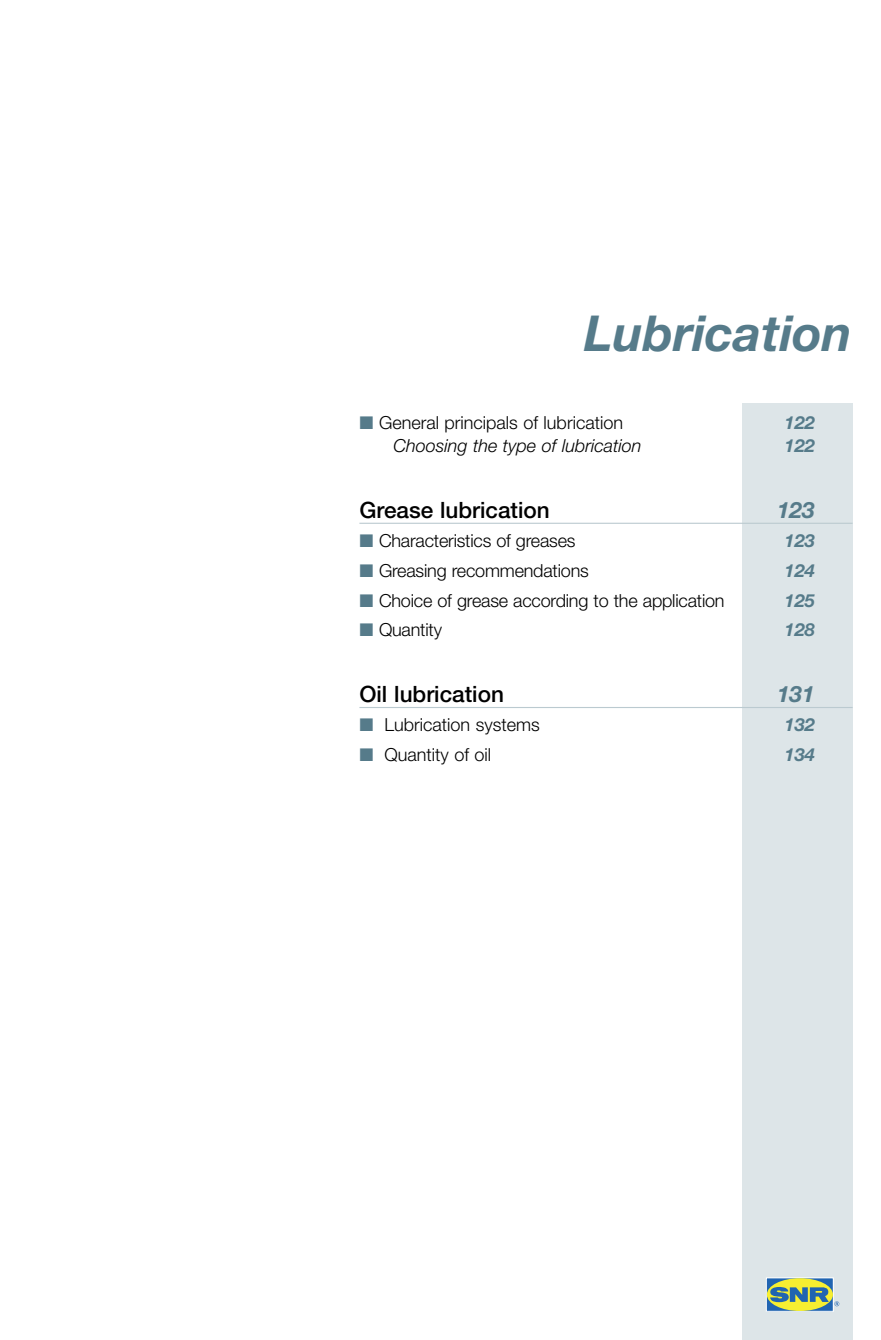
<style>
.page{position:relative;width:881px;height:1340px;background:#fff}
.page>*{position:absolute;margin:0;border:0;box-sizing:border-box;transform-origin:0 0}
.t1{font:italic 700 49.5px "Helvetica Neue";color:#567b8a}
.t2{font:500 22.5px "Helvetica Neue";color:#000}
.t3{font:italic 700 22.5px "Helvetica Neue";color:#567b8a}
.t4{font:300 18px "Helvetica Neue";letter-spacing:-.01em;color:#000}
.t5{font:italic 300 18px "Helvetica Neue";color:#000}
.t6{font:italic 700 18px "Helvetica Neue";color:#567b8a}
.s1{font-family:"European Pi Three";font-weight:400;font-size:16.88px;color:#567b8a}
</style>
<div class="page">
<div style="left:742px;top:403px;width:110px;height:936px;background:#dde5e8"></div>
<svg style="left:767px;top:1279px;width:64px;height:30px"></svg>
<div style="left:765px;top:1277px;width:68px;height:34px;border:1px solid #fff"></div>
<div style="left:766px;top:1278px;width:66px;height:32px;background:#f6ee31;border-radius:50%"></div>
<svg style="left:770px;top:1286px;width:58px;height:16px"></svg>
<svg style="left:834px;top:1301px;width:5px;height:5px"></svg>
<hr style="left:359px;top:522px;width:493px;height:2px;background:#bbcad0">
<hr style="left:359px;top:707px;width:493px;height:1px;background:#bbcad0">
<h1 class="t1" style="left:584px;top:316px;width:269px">Lubrication</h1>
<p class="t4" style="left:359px;top:416px;width:265px"><span class="s1">-</span> General principals of lubrication</p>
<p class="t6" style="left:784px;top:416px;width:32px">122</p>
<p class="t5" style="left:393px;top:439px;width:249px">Choosing the type of lubrication</p>
<p class="t6" style="left:784px;top:439px;width:32px">122</p>
<p class="t2" style="left:359px;top:501px;width:192px">Grease lubrication</p>
<p class="t3" style="left:776px;top:501px;width:39px">123</p>
<p class="t4" style="left:359px;top:534px;width:217px"><span class="s1">-</span> Characteristics of greases</p>
<p class="t6" style="left:784px;top:534px;width:32px">123</p>
<p class="t4" style="left:359px;top:564px;width:231px"><span class="s1">-</span> Greasing recommendations</p>
<p class="t6" style="left:784px;top:564px;width:32px">124</p>
<p class="t4" style="left:359px;top:593px;width:366px"><span class="s1">-</span> Choice of grease according to the application</p>
<p class="t6" style="left:784px;top:593px;width:32px">125</p>
<p class="t4" style="left:359px;top:623px;width:84px"><span class="s1">-</span> Quantity</p>
<p class="t6" style="left:784px;top:623px;width:32px">128</p>
<p class="t2" style="left:359px;top:685px;width:146px">Oil lubrication</p>
<p class="t3" style="left:776px;top:685px;width:39px">131</p>
<p class="t4" style="left:359px;top:718px;width:182px"><span class="s1">-</span> Lubrication systems</p>
<p class="t6" style="left:784px;top:718px;width:32px">132</p>
<p class="t4" style="left:359px;top:748px;width:133px"><span class="s1">-</span> Quantity of oil</p>
<p class="t6" style="left:784px;top:748px;width:32px">134</p>
</div>
